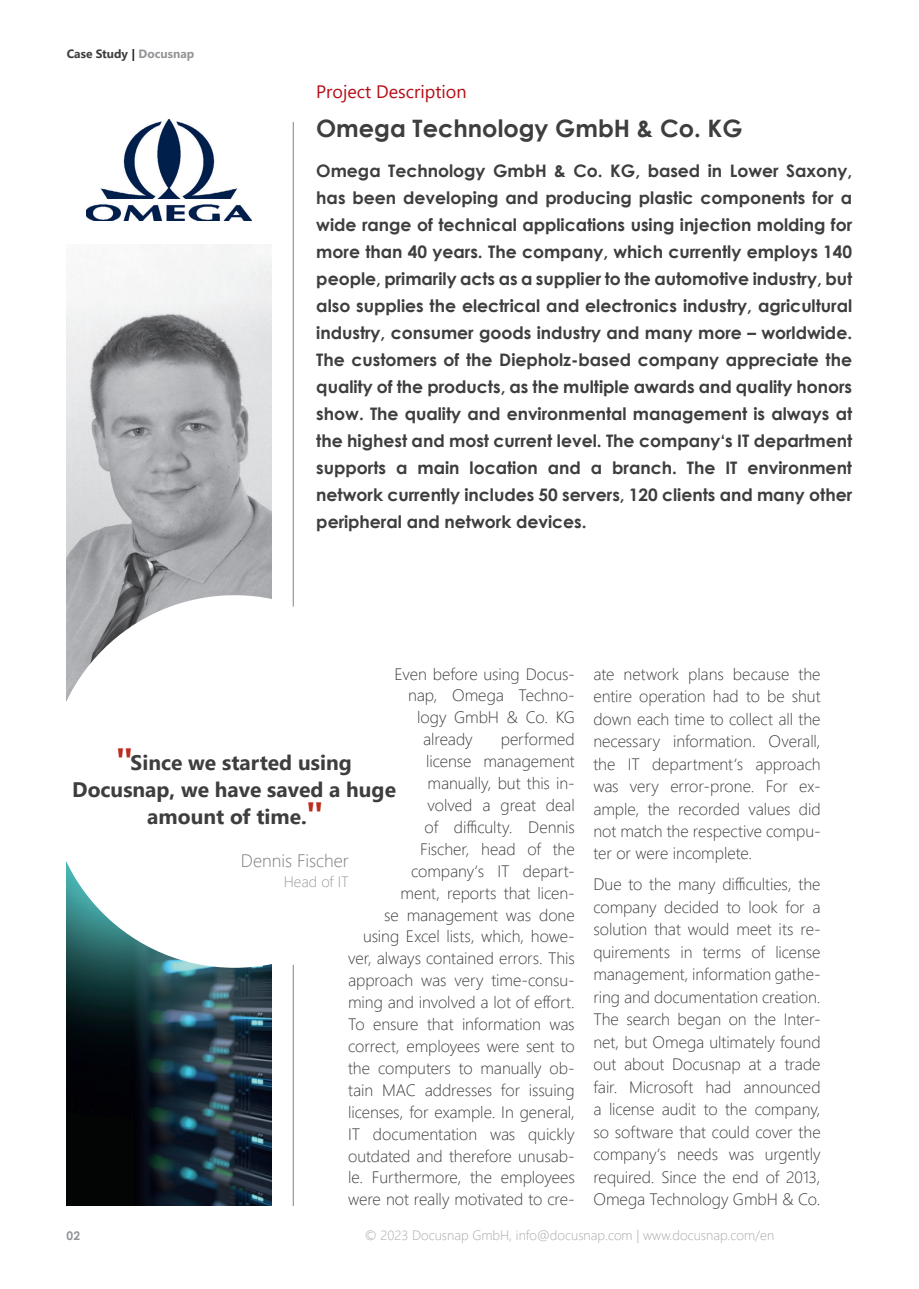
<style>
.page{position:relative;width:919px;height:1289px;background:#fff}
.page>*{position:absolute;margin:0;border:0;box-sizing:border-box;transform-origin:0 0}
.t1{font:700 24px "Century Gothic";color:#3e3e3f}
.t2{font:700 21px/27px "Segoe UI";color:#3e3e3f;text-align:center}
.t3{font:18px "Segoe UI";color:#b50e16}
.t4{font:300 18px "Segoe UI";color:#787a7d}
.t5{font:700 17.25px/27px "Century Gothic";color:#3e3e3f;text-align:justify}
.t6{font:300 16.5px/22.5px "Segoe UI";letter-spacing:-.005em;color:#3e3e3f;text-align:justify}
.t7{font:300 15px "Segoe UI";color:#97999c}
.t8{font:300 13.5px "Segoe UI";color:#a8a9ad}
.t9{font:700 12px "Segoe UI";color:#3e3e3f}
.t10{font:700 12px "Century Gothic";color:#939598}
.s1{color:#231f20}
.s2{color:#939598}
.s3{font-family:"Century Gothic";font-style:italic;font-size:39px;color:#bb2e22}
</style>
<div class="page">
<img style="left:67px;top:244px;width:204px;height:454px">
<img style="left:67px;top:864px;width:204px;height:341px">
<div style="left:48px;top:595px;width:373px;height:372px;background:#fff;border-radius:50%"></div>
<img style="left:86px;top:119px;width:166px;height:102px">
<hr style="left:293px;top:122px;width:1px;height:484px;background:#808285">
<hr style="left:293px;top:964px;width:1px;height:241px;background:#808285">
<p class="t9" style="left:67px;top:42px;width:129px">Case Study <span class="s1">|</span> <span class="s2">Docusnap</span></p>
<p class="t3" style="left:316px;top:75px;width:152px">Project Description</p>
<h1 class="t1" style="left:316px;top:110px;width:428px">Omega Technology GmbH &amp; Co. KG</h1>
<p class="t5" style="left:316px;top:156px;width:537px">Omega Technology GmbH &amp; Co. KG, based in Lower Saxony, has been developing and producing plastic components for a wide range of technical applications using injection molding for more than 40 years. The company, which currently employs 140 people, primarily acts as a supplier to the automotive industry, but also supplies the electrical and electronics industry, agricultural industry, consumer goods industry and many more – worldwide.<br>The customers of the Diepholz-based company appreciate the quality of the products, as the multiple awards and quality honors show. The quality and environmental management is always at the highest and most current level. The company‘s IT department supports a main location and a branch. The IT environment network currently includes 50 servers, 120 clients and many other peripheral and network devices.</p>
<p class="t6" style="left:394px;top:661px;width:181px">Even before using Docus-</p>
<p class="t6" style="left:408px;top:682px;width:168px">nap, Omega Techno-</p>
<p class="t6" style="left:417px;top:704px;width:159px">logy GmbH &amp; Co. KG</p>
<p class="t6" style="left:423px;top:726px;width:51px">already</p>
<p class="t6" style="left:348px;top:727px;width:228px;line-height:21.9px;text-align:right">performed<br>license management<br>manually, but this in-<br>volved a great deal<br>of difficulty. Dennis<br>Fischer, head of the company‘s IT depart-<br>ment, reports that licen-<br>se management was done using Excel lists, which, howe&shy;ver, always contained errors. This approach was very time-consu&shy;ming and involved a lot of effort.<br>To ensure that information was correct, employees were sent to the computers to manually ob&shy;tain MAC addresses for issuing licenses, for example. In general,<br>IT documentation was quickly outdated and therefore unusab&shy;le. Furthermore, the employees were not really motivated to cre-</p>
<p class="t2" style="left:72px;top:747px;width:325px"><span class="s3">"</span>Since we started using<br>Docusnap, we have saved a huge amount of time.<span class="s3">"</span></p>
<p class="t4" style="left:241px;top:843px;width:109px">Dennis Fischer</p>
<p class="t7" style="left:284px;top:867px;width:66px">Head of IT</p>
<p class="t6" style="left:593px;top:661px;width:229px">ate network plans because the entire operation had to be shut down each time to collect all the necessary information. Overall, the IT department‘s approach was very error-prone. For ex&shy;ample, the recorded values did not match the respective compu&shy;ter or were incomplete.</p>
<p class="t6" style="left:593px;top:871px;width:229px">Due to the many difficulties, the company decided to look for a solution that would meet its re&shy;quirements in terms of license management, information gathe&shy;ring and documentation creation.<br>The search began on the Inter&shy;net, but Omega ultimately found out about Docusnap at a trade fair. Microsoft had announced a license audit to the company, so software that could cover the company‘s needs was urgently required. Since the end of 2013, Omega Technology GmbH &amp; Co.</p>
<p class="t10" style="left:67px;top:1226px;width:15px">02</p>
<p class="t8" style="left:365px;top:1222px;width:411px">© 2023 Docusnap GmbH, info@docusnap.com | www.docusnap.com/en</p>
</div>
